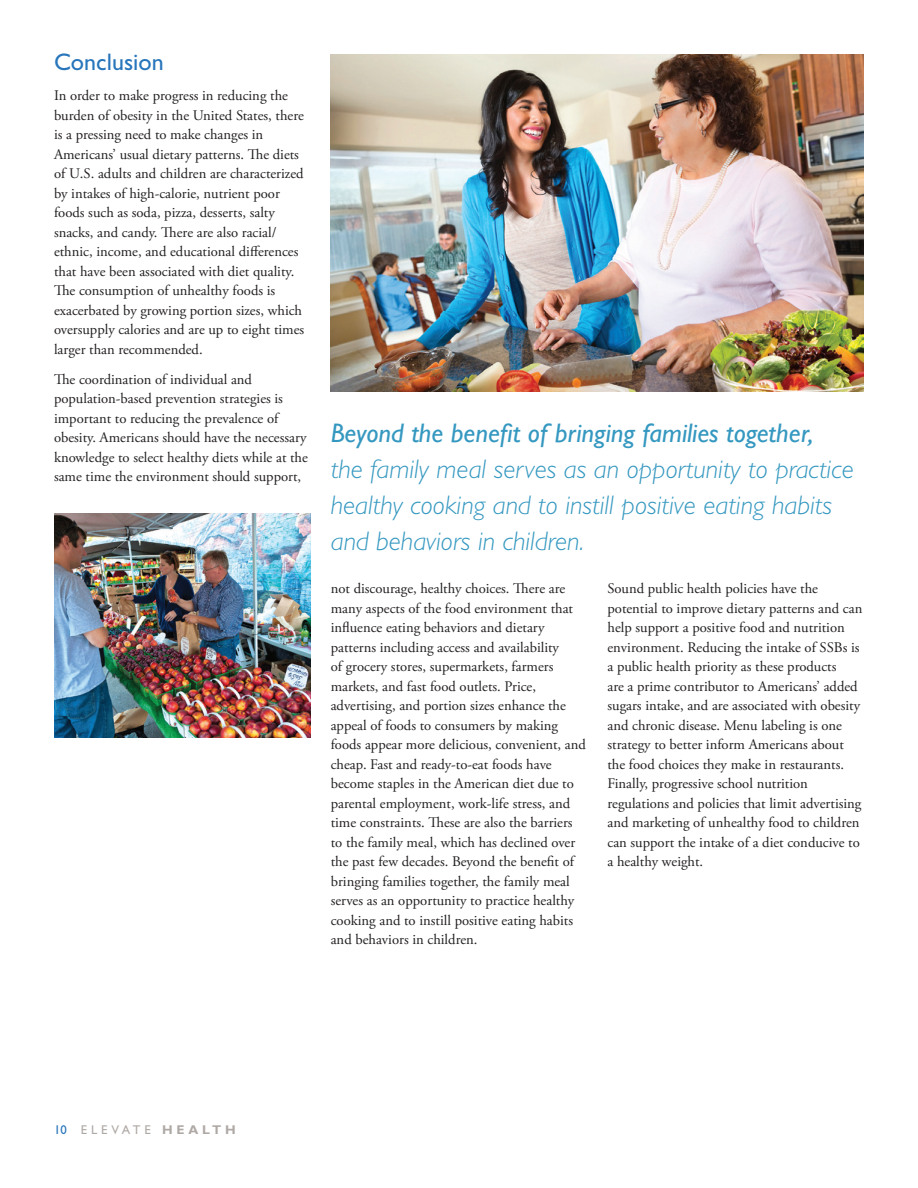
<style>
.page{position:relative;width:918px;height:1188px;background:#fff}
.page>*{position:absolute;margin:0;border:0;box-sizing:border-box;transform-origin:0 0}
.t1{font:italic 300 27px/36px "Gill Sans Std";color:#3598c0}
.t2{font:italic 27px "Gill Sans Std";color:#3598c0}
.t3{font:24px "Gill Sans Std";color:#2775bb}
.t4{font:14.7px/19.5px "Adobe Garamond Pro";color:#231f20}
.t5{font:12.75px "Gill Sans Std";letter-spacing:.3em;color:#afa9a6}
.s1{color:#2775bb}
.s2{font-weight:700}
</style>
<div class="page">
<img style="left:331px;top:54px;width:533px;height:338px">
<img style="left:54px;top:514px;width:256px;height:224px">
<h2 class="t3" style="left:54px;top:49px;width:111px">Conclusion</h2>
<p class="t4" style="left:54px;top:86px;width:252px">In order to make progress in reducing the burden of obesity in the United States, there is a pressing need to make changes in Americans’ usual dietary patterns. The diets of U.S. adults and children are characterized by intakes of high-calorie, nutrient poor foods such as soda, pizza, desserts, salty snacks, and candy. There are also racial/ ethnic, income, and educational differences that have been associated with diet quality.<br>The consumption of unhealthy foods is exacerbated by growing portion sizes, which oversupply calories and are up to eight times larger than recommended.</p>
<p class="t4" style="left:54px;top:370px;width:255px">The coordination of individual and population-based prevention strategies is important to reducing the prevalence of obesity. Americans should have the necessary knowledge to select healthy diets while at the same time the environment should support,</p>
<h1 class="t2" style="left:331px;top:418px;width:484px">Beyond the benefit of bringing families together,</h1>
<h1 class="t1" style="left:331px;top:452px;width:525px">the family meal serves as an opportunity to practice healthy cooking and to instill positive eating habits and behaviors in children.</h1>
<p class="t4" style="left:608px;top:579px;width:256px">Sound public health policies have the potential to improve dietary patterns and can help support a positive food and nutrition environment. Reducing the intake of SSBs is a public health priority as these products<br>are a prime contributor to Americans’ added sugars intake, and are associated with obesity and chronic disease. Menu labeling is one strategy to better inform Americans about the food choices they make in restaurants.<br>Finally, progressive school nutrition regulations and policies that limit advertising and marketing of unhealthy food to children can support the intake of a diet conducive to a healthy weight.</p>
<p class="t4" style="left:331px;top:579px;width:257px">not discourage, healthy choices. There are many aspects of the food environment that influence eating behaviors and dietary patterns including access and availability<br>of grocery stores, supermarkets, farmers markets, and fast food outlets. Price, advertising, and portion sizes enhance the appeal of foods to consumers by making foods appear more delicious, convenient, and cheap. Fast and ready-to-eat foods have become staples in the American diet due to parental employment, work-life stress, and time constraints. These are also the barriers to the family meal, which has declined over the past few decades. Beyond the benefit of bringing families together, the family meal serves as an opportunity to practice healthy cooking and to instill positive eating habits and behaviors in children.</p>
<p class="t5" style="left:54px;top:1122px;width:183px"><span class="s1">10</span> ElEvatE <span class="s2">HEALTH</span></p>
</div>
